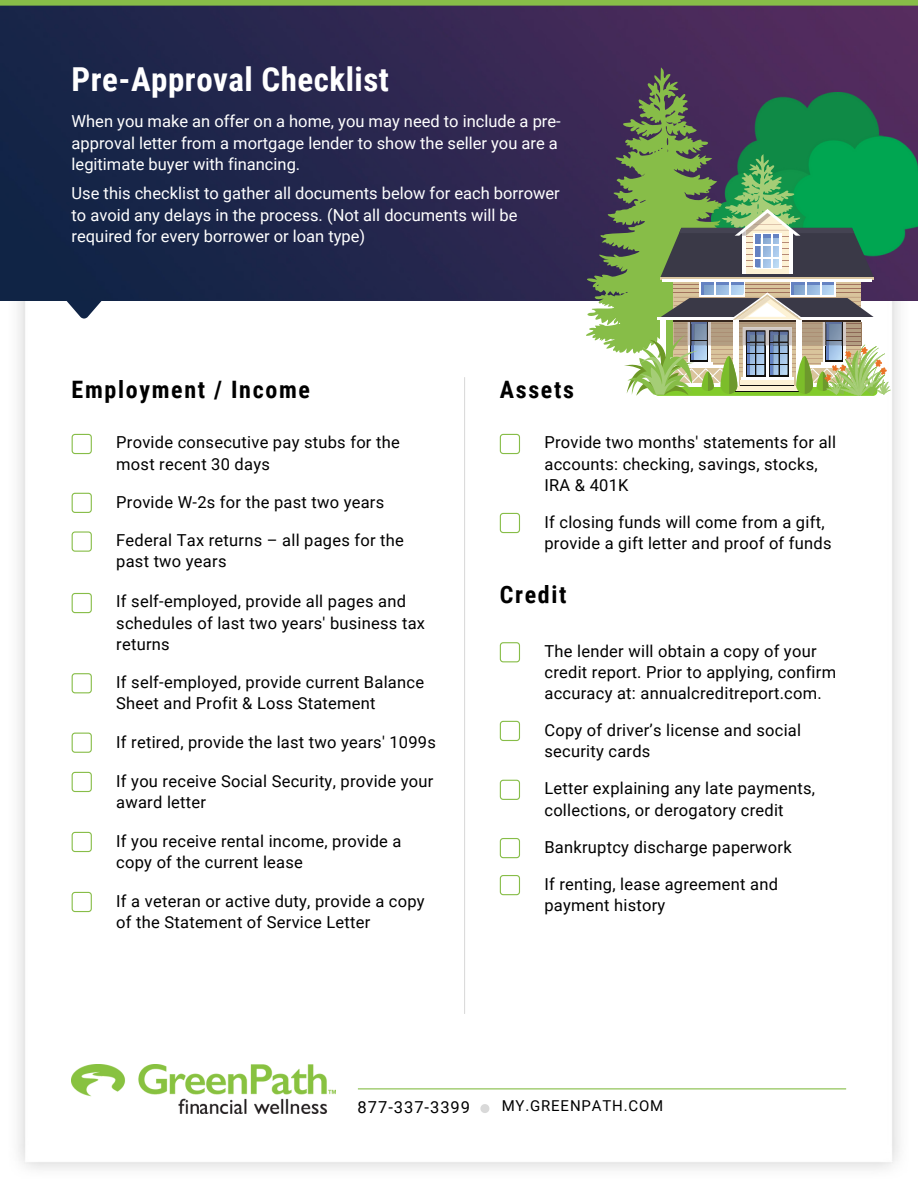
<style>
.page{position:relative;width:918px;height:1188px;background:#fff}
.page>*{position:absolute;margin:0;border:0;box-sizing:border-box;transform-origin:0 0}
.t1{font:700 33px "Roboto Condensed";letter-spacing:.015em;color:#fff}
.t2{font:700 24px "Roboto Condensed";letter-spacing:.07em;color:#000}
.t3{font:16.5px/21.3px "Roboto";letter-spacing:.015em;color:#000}
.t4{font:16.5px/21.3px "Roboto";color:#fff}
.t5{font:16.5px "Roboto";letter-spacing:.06em;color:#000}
.t6{font:15px "Roboto";letter-spacing:.055em;color:#000}
</style>
<div class="page">
<img style="left:0;top:300px;width:900px;height:870px">
<svg style="left:480px;top:1104px;width:9px;height:9px"></svg>
<img style="left:72px;top:1064px;width:264px;height:50px">
<hr style="left:358px;top:1088px;width:488px;height:1px;background:#87bd48">
<svg style="left:55px;top:300px;width:58px;height:19px"></svg>
<img style="left:0;top:6px;width:918px;height:294px">
<div style="left:0;top:0;width:918px;height:6px;background:#87bd48"></div>
<svg style="left:72px;top:434px;width:20px;height:20px"></svg>
<svg style="left:72px;top:493px;width:20px;height:20px"></svg>
<svg style="left:72px;top:531px;width:20px;height:21px"></svg>
<svg style="left:72px;top:593px;width:20px;height:20px"></svg>
<svg style="left:72px;top:673px;width:20px;height:20px"></svg>
<svg style="left:72px;top:733px;width:20px;height:20px"></svg>
<svg style="left:72px;top:772px;width:20px;height:20px"></svg>
<svg style="left:72px;top:832px;width:20px;height:20px"></svg>
<svg style="left:72px;top:892px;width:20px;height:20px"></svg>
<hr style="left:464px;top:377px;width:1px;height:637px;background:#000">
<svg style="left:500px;top:434px;width:20px;height:20px"></svg>
<svg style="left:500px;top:513px;width:20px;height:20px"></svg>
<svg style="left:500px;top:642px;width:20px;height:20px"></svg>
<svg style="left:500px;top:721px;width:20px;height:20px"></svg>
<svg style="left:500px;top:780px;width:20px;height:20px"></svg>
<svg style="left:500px;top:838px;width:20px;height:20px"></svg>
<svg style="left:500px;top:875px;width:20px;height:20px"></svg>
<img style="left:752px;top:93px;width:166px;height:267px">
<svg style="left:584px;top:67px;width:168px;height:291px"></svg>
<svg style="left:624px;top:154px;width:267px;height:242px"></svg>
<h1 class="t1" style="left:72px;top:60px;width:319px">Pre-Approval Checklist</h1>
<p class="t4" style="left:72px;top:111px;width:491px">When you make an offer on a home, you may need to include a pre&shy;approval letter from a mortgage lender to show the seller you are a legitimate buyer with financing.</p>
<p class="t4" style="left:72px;top:183px;width:490px">Use this checklist to gather all documents below for each borrower to avoid any delays in the process. (Not all documents will be required for every borrower or loan type)</p>
<h2 class="t2" style="left:72px;top:376px;width:240px">Employment / Income</h2>
<p class="t3" style="left:116px;top:432px;width:285px">Provide consecutive pay stubs for the most recent 30 days</p>
<p class="t3" style="left:116px;top:492px;width:270px">Provide W-2s for the past two years</p>
<p class="t3" style="left:116px;top:530px;width:289px">Federal Tax returns – all pages for the past two years</p>
<p class="t3" style="left:116px;top:591px;width:310px">If self-employed, provide all pages and schedules of last two years' business tax returns</p>
<p class="t3" style="left:116px;top:671px;width:309px">If self-employed, provide current Balance<br>Sheet and Profit &amp; Loss Statement</p>
<p class="t3" style="left:116px;top:731px;width:321px">If retired, provide the last two years' 1099s</p>
<p class="t3" style="left:116px;top:771px;width:319px">If you receive Social Security, provide your award letter</p>
<p class="t3" style="left:116px;top:831px;width:287px">If you receive rental income, provide a copy of the current lease</p>
<p class="t3" style="left:116px;top:891px;width:310px">If a veteran or active duty, provide a copy of the Statement of Service Letter</p>
<h2 class="t2" style="left:500px;top:376px;width:76px">Assets</h2>
<p class="t3" style="left:544px;top:432px;width:293px">Provide two months' statements for all accounts: checking, savings, stocks,<br>IRA &amp; 401K</p>
<p class="t3" style="left:544px;top:512px;width:289px">If closing funds will come from a gift, provide a gift letter and proof of funds</p>
<h2 class="t2" style="left:500px;top:581px;width:68px">Credit</h2>
<p class="t3" style="left:544px;top:640px;width:293px">The lender will obtain a copy of your credit report. Prior to applying, confirm accuracy at: annualcreditreport.com.</p>
<p class="t3" style="left:544px;top:720px;width:258px">Copy of driver’s license and social security cards</p>
<p class="t3" style="left:544px;top:778px;width:272px">Letter explaining any late payments, collections, or derogatory credit</p>
<p class="t3" style="left:544px;top:837px;width:249px">Bankruptcy discharge paperwork</p>
<p class="t3" style="left:544px;top:874px;width:235px">If renting, lease agreement and payment history</p>
<p class="t5" style="left:358px;top:1098px;width:114px">877-337-3399</p>
<p class="t6" style="left:502px;top:1097px;width:163px">MY.GREENPATH.COM</p>
</div>
